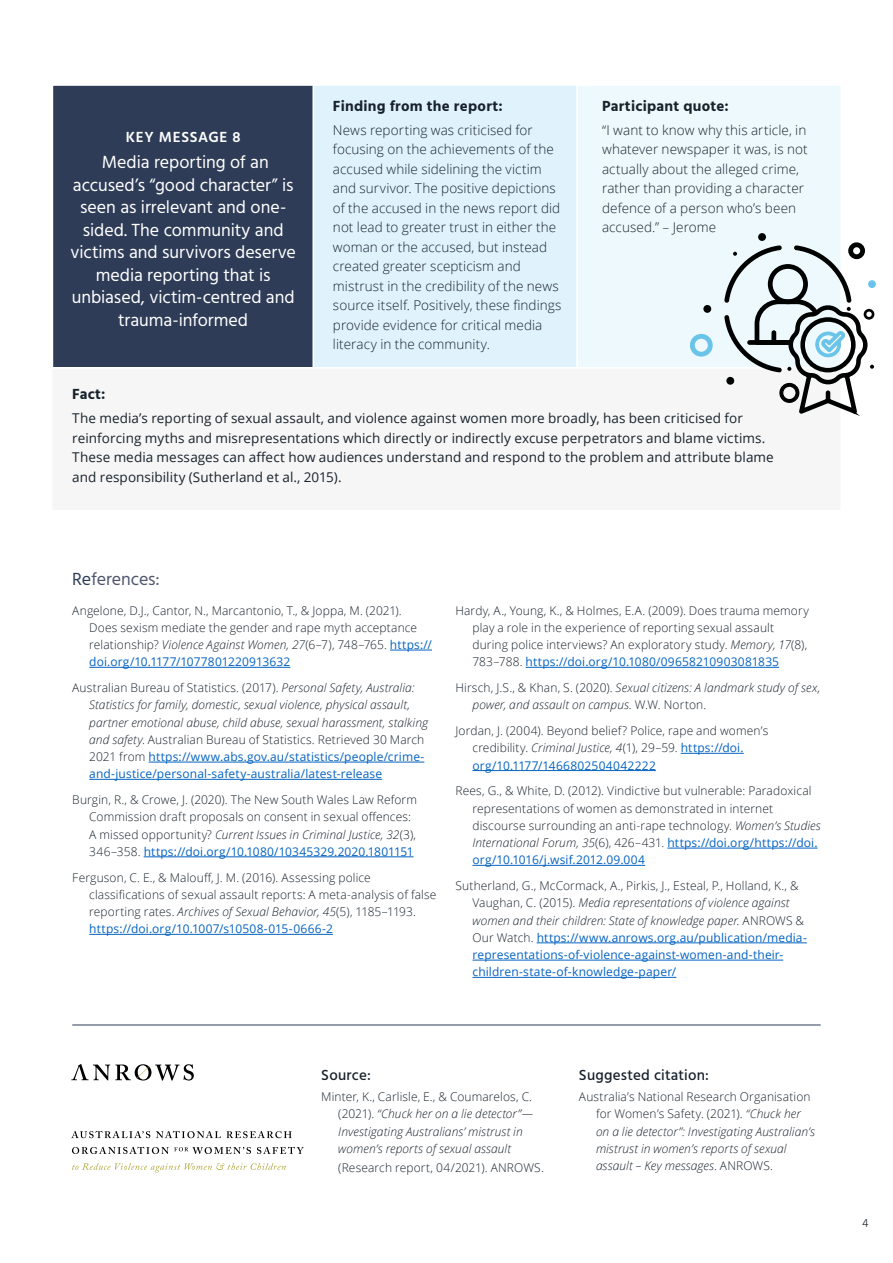
<style>
.page{position:relative;width:893px;height:1263px;background:#fff}
.page>*{position:absolute;margin:0;border:0;box-sizing:border-box;transform-origin:0 0}
.t1{font:18px/22.5px "Hind";letter-spacing:-.005em;color:#fff;text-align:center}
.t2{font:18px "Hind";letter-spacing:-.01em;color:#4f556d}
.t3{font:700 15px "Hind";letter-spacing:.02em;color:#18222c}
.t4{font:500 15px "Hind";letter-spacing:.015em;color:#18222c}
.H3_Key_Message{font:600 15px "Hind";letter-spacing:.045em;color:#fff}
.body{font:300 13.5px/19.5px "Open Sans";letter-spacing:.005em;color:#18222c}
.Fact{font:13.5px/19.5px "Open Sans";letter-spacing:.005em;color:#18222c}
.Reference{font:300 12px/17.2px "Open Sans";letter-spacing:.01em;color:#18222c}
.Reference-2{font:italic 300 12px/17.2px "Open Sans";letter-spacing:.005em;color:#18222c}
.Reference-3{font:12px/17.2px "Open Sans";letter-spacing:.01em;color:#0563c1}
.t5{font:300 12px "Hind";color:#18222c}
.s1{color:#2e3c57}
.s2{font-style:italic}
.s3{font-weight:400;color:#0563c1}
.s4{font-style:normal}
.s5{font-weight:400;font-style:normal;color:#0563c1}
.s6{font-weight:300;color:#18222c}
.s7{font-weight:300;font-style:italic;color:#18222c}
</style>
<div class="page">
<div style="left:52px;top:84px;width:263px;height:285px;background:#2e3c57;border:2px solid #fff"></div>
<div style="left:312px;top:84px;width:266px;height:285px;background:#e0f3fc;border:2px solid #fff"></div>
<div style="left:576px;top:84px;width:266px;height:285px;background:#eef9fd;border:2px solid #fff"></div>
<div style="left:51px;top:367px;width:791px;height:144px;background:#f6f6f6"></div>
<hr style="left:390px;top:650px;width:42px;height:1px;background:#0563c1">
<hr style="left:89px;top:667px;width:201px;height:1px;background:#0563c1">
<hr style="left:149px;top:762px;width:275px;height:1px;background:#0563c1">
<hr style="left:89px;top:779px;width:293px;height:1px;background:#0563c1">
<hr style="left:144px;top:856px;width:270px;height:1px;background:#0563c1">
<hr style="left:89px;top:934px;width:244px;height:1px;background:#0563c1">
<hr style="left:526px;top:667px;width:253px;height:1px;background:#0563c1">
<hr style="left:681px;top:753px;width:63px;height:1px;background:#0563c1">
<hr style="left:472px;top:770px;width:184px;height:1px;background:#0563c1">
<hr style="left:667px;top:848px;width:151px;height:1px;background:#0563c1">
<hr style="left:472px;top:865px;width:173px;height:1px;background:#0563c1">
<hr style="left:537px;top:942px;width:270px;height:1px;background:#0563c1">
<hr style="left:472px;top:960px;width:311px;height:1px;background:#0563c1">
<hr style="left:472px;top:977px;width:204px;height:1px;background:#0563c1">
<hr style="left:72px;top:1024px;width:749px;height:1px;background:#2e3c57">
<svg style="left:71px;top:1064px;width:123px;height:17px"></svg>
<svg style="left:71px;top:1131px;width:79px;height:7px"></svg>
<svg style="left:156px;top:1131px;width:65px;height:7px"></svg>
<svg style="left:227px;top:1131px;width:65px;height:7px"></svg>
<svg style="left:72px;top:1147px;width:179px;height:7px"></svg>
<svg style="left:257px;top:1147px;width:47px;height:7px"></svg>
<svg style="left:72px;top:1163px;width:214px;height:9px"></svg>
<svg style="left:690px;top:333px;width:23px;height:24px"></svg>
<div style="left:758px;top:233px;width:8px;height:8px;border:2px solid #000101;border-radius:50%"></div>
<div style="left:703px;top:305px;width:8px;height:8px;border:2px solid #000101;border-radius:50%"></div>
<div style="left:868px;top:280px;width:8px;height:8px;border:2px solid #6ac3e9;border-radius:50%"></div>
<svg style="left:723px;top:234px;width:152px;height:181px"></svg>
<p class="H3_Key_Message" style="left:126px;top:126px;width:116px">KEY MESSAGE 8</p>
<h2 class="t1" style="left:71px;top:152px;width:227px">Media reporting of an accused’s “good character” is seen as irrelevant and one&shy;sided. The community and victims and survivors deserve media reporting that is unbiased, victim-centred and trauma-informed</h2>
<h3 class="t3" style="left:333px;top:97px;width:171px">Finding from the report:</h3>
<p class="body" style="left:333px;top:120px;width:230px">News reporting was criticised for focusing on the achievements of the accused while sidelining the victim and survivor. The positive depictions of the accused in the news report did not lead to greater trust in either the woman or the accused, but instead created greater scepticism and mistrust in the credibility of the news source itself. Positively, these findings provide evidence for critical media literacy in the community.</p>
<h3 class="t3" style="left:602px;top:97px;width:128px">Participant quote:</h3>
<p class="body" style="left:602px;top:120px;width:207px">“I want to know why this article, in whatever newspaper it was, is not actually about the alleged crime, rather than providing a character defence of a person who’s been accused.” – Jerome</p>
<h3 class="t3" style="left:72px;top:385px;width:35px">Fact:</h3>
<p class="Fact" style="left:72px;top:408px;width:703px">The media’s reporting of sexual assault, and violence against women more broadly, has been criticised for reinforcing myths and misrepresentations which directly or indirectly excuse perpetrators and blame victims.<br>These media messages can affect how audiences understand and respond to the problem and attribute blame and responsibility (Sutherland et al., 2015).</p>
<h2 class="t2" style="left:72px;top:567px;width:89px"><span class="s1">Re</span>ferences:</h2>
<p class="Reference" style="left:89px;top:601px;width:344px;text-indent:-17px">Angelone, D.J., Cantor, N., Marcantonio, T., &amp; Joppa, M. (2021).<br>Does sexism mediate the gender and rape myth acceptance relationship? <span class="s2">Violence Against Women, 27</span>(6–7), 748–765. <span class="s3">https:// doi.org/10.1177/1077801220913632</span></p>
<p class="Reference-2" style="left:89px;top:679px;width:340px;text-indent:-17px"><span class="s4">Australian Bureau of Statistics. (2017).</span> Personal Safety, Australia:<br>Statistics for family, domestic, sexual violence, physical assault, partner emotional abuse, child abuse, sexual harassment, stalking and safety<span class="s4">. Australian Bureau of Statistics. Retrieved 30 March 2021 from</span> <span class="s5">https://www.abs.gov.au/statistics/people/crime&shy;and-justice/personal-safety-australia/latest-release</span></p>
<p class="Reference" style="left:89px;top:791px;width:329px;text-indent:-17px">Burgin, R., &amp; Crowe, J. (2020). The New South Wales Law Reform Commission draft proposals on consent in sexual offences:<br>A missed opportunity? <span class="s2">Current Issues in Criminal Justice, 32</span>(3), 346–358. <span class="s3">https://doi.org/10.1080/10345329.2020.1801151</span></p>
<p class="Reference" style="left:89px;top:868px;width:349px;text-indent:-17px">Ferguson, C. E., &amp; Malouff, J. M. (2016). Assessing police classifications of sexual assault reports: A meta-analysis of false reporting rates. <span class="s2">Archives of Sexual Behavior, 45</span>(5), 1185–1193. <span class="s3">https://doi.org/10.1007/s10508-015-0666-2</span></p>
<p class="Reference" style="left:472px;top:601px;width:338px;text-indent:-17px">Hardy, A., Young, K., &amp; Holmes, E.A. (2009). Does trauma memory play a role in the experience of reporting sexual assault during police interviews? An exploratory study. <span class="s2">Memory, 17</span>(8), 783–788. <span class="s3">https://doi.org/10.1080/09658210903081835</span></p>
<p class="Reference-2" style="left:472px;top:679px;width:349px;text-indent:-17px"><span class="s4">Hirsch, J.S., &amp; Khan, S. (2020).</span> Sexual citizens: A landmark study of sex, power, and assault on campus<span class="s4">. W.W. Norton.</span></p>
<p class="Reference" style="left:472px;top:722px;width:297px;text-indent:-17px">Jordan, J. (2004). Beyond belief? Police, rape and women’s credibility. <span class="s2">Criminal Justice, 4</span>(1), 29–59. <span class="s3">https://doi. org/10.1177/1466802504042222</span></p>
<p class="Reference" style="left:472px;top:782px;width:350px;text-indent:-17px">Rees, G., &amp; White, D. (2012). Vindictive but vulnerable: Paradoxical representations of women as demonstrated in internet discourse surrounding an anti-rape technology. <span class="s2">Women’s Studies International Forum, 35</span>(6), 426–431. <span class="s3">https://doi.org/https://doi. org/10.1016/j.wsif.2012.09.004</span></p>
<p class="Reference-3" style="left:472px;top:877px;width:336px;text-indent:-17px"><span class="s6">Sutherland, G., McCormack, A., Pirkis, J., Esteal, P., Holland, K., &amp; Vaughan, C. (2015).</span> <span class="s7">Media representations of violence against women and their children: State of knowledge paper</span><span class="s6">. ANROWS &amp; Our Watch.</span> https://www.anrows.org.au/publication/media&shy;representations-of-violence-against-women-and-their&shy;children-state-of-knowledge-paper/</p>
<h3 class="t4" style="left:321px;top:1064px;width:51px">Source:</h3>
<p class="Reference-2" style="left:338px;top:1088px;width:196px;text-indent:-17px"><span class="s4">Minter, K., Carlisle, E., &amp; Coumarelos, C. (2021).</span> “Chuck her on a lie detector”— Investigating Australians’ mistrust in women’s reports of sexual assault</p>
<p class="Reference" style="left:338px;top:1159px;width:207px">(Research report, 04/2021). ANROWS.</p>
<h3 class="t4" style="left:579px;top:1064px;width:132px">Suggested citation:</h3>
<p class="Reference-2" style="left:596px;top:1088px;width:221px;text-indent:-17px"><span class="s4">Australia’s National Research Organisation for Women’s Safety. (2021).</span> “Chuck her on a lie detector”: Investigating Australian’s mistrust in women’s reports of sexual assault – Key messages<span class="s4">. ANROWS.</span></p>
<p class="t5" style="left:862px;top:1215px;width:8px">4</p>
</div>
